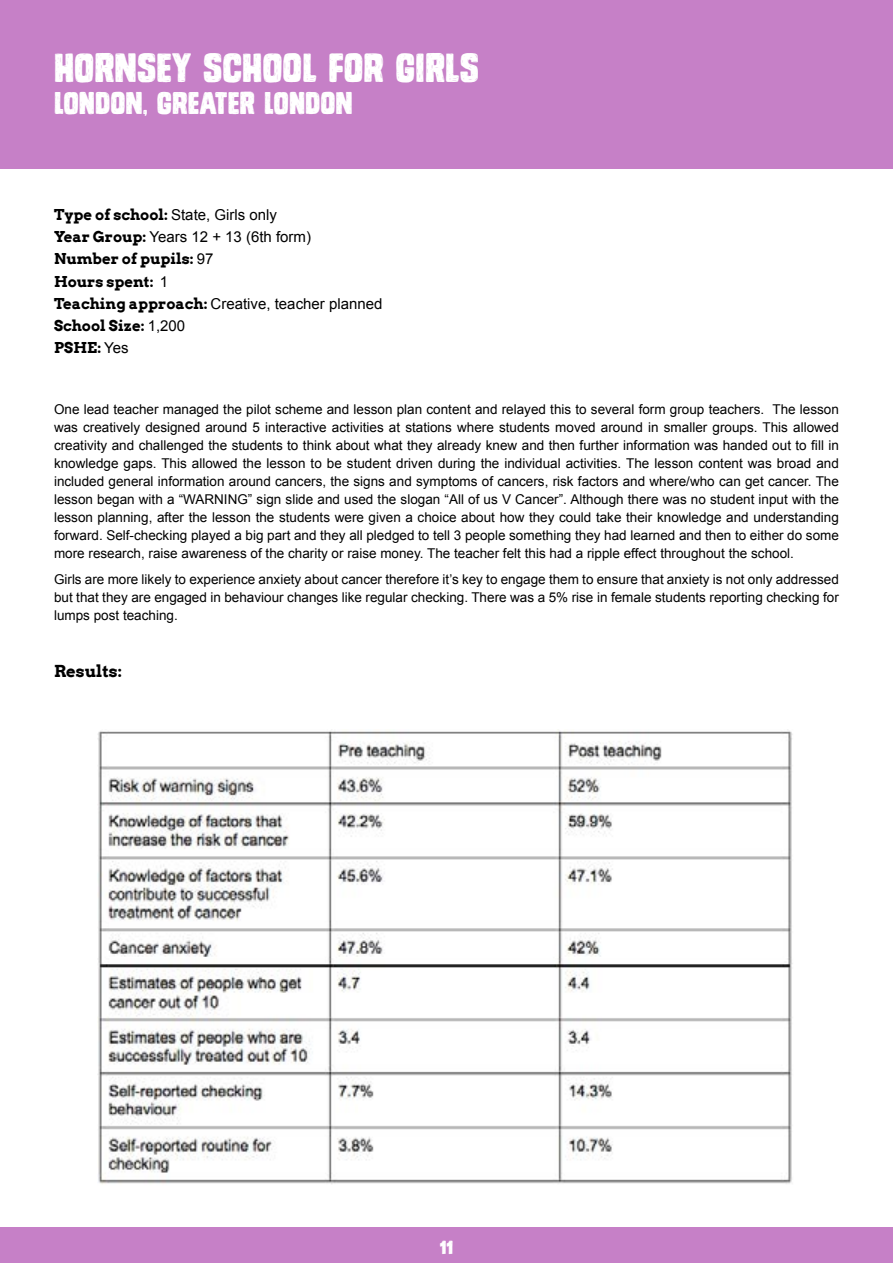
<style>
.page{position:relative;width:893px;height:1263px;background:#fff}
.page>*{position:absolute;margin:0;border:0;box-sizing:border-box;transform-origin:0 0}
.t1{font:39px "Monstro";color:#fff}
.t2{font:30px "Monstro";color:#fff}
.t3{font:18px "Monstro";color:#fff}
.t4{font:700 16.5px "Arvo";color:#000}
.t5{font:15px/22.2px "Arial";color:#000}
.t6{font:700 15px/22.2px "Arvo";color:#000}
.t7{font:13.5px/18px "Arial";color:#000;text-align:justify}
.s1{font-family:"Arvo";font-weight:700}
.s2{font-family:"Arial";font-weight:400}
</style>
<div class="page">
<div style="left:0;top:0;width:893px;height:169px;background:#c680c7"></div>
<div style="left:0;top:1228px;width:893px;height:35px;background:#c680c7"></div>
<img style="left:98px;top:729px;width:695px;height:455px">
<h1 class="t1" style="left:54px;top:47px;width:425px">HORNSEY SCHOOL FOR GIRLS</h1>
<h2 class="t2" style="left:54px;top:87px;width:300px">LONDON, GREATER LONDON</h2>
<p class="t5" style="left:54px;top:204px;width:259px"><span class="s1">Type of school:</span> State, Girls only<br><span class="s1">Year Group:</span> Years 12 + 13 (6th form)</p>
<p class="t6" style="left:54px;top:248px;width:161px">Number of pupils: <span class="s2">97<br></span>Hours spent: <span class="s2">1</span></p>
<p class="t5" style="left:54px;top:293px;width:330px"><span class="s1">Teaching approach:</span> Creative, teacher planned</p>
<p class="t6" style="left:54px;top:314px;width:133px">School Size: <span class="s2">1,200<br></span>PSHE: <span class="s2">Yes</span></p>
<p class="t7" style="left:54px;top:400px;width:786px">One lead teacher managed the pilot scheme and lesson plan content and relayed this to several form group teachers. The lesson was creatively designed around 5 interactive activities at stations where students moved around in smaller groups. This allowed creativity and challenged the students to think about what they already knew and then further information was handed out to fill in knowledge gaps. This allowed the lesson to be student driven during the individual activities. The lesson content was broad and included general information around cancers, the signs and symptoms of cancers, risk factors and where/who can get cancer. The lesson began with a “WARNING” sign slide and used the slogan “All of us V Cancer”. Although there was no student input with the lesson planning, after the lesson the students were given a choice about how they could take their knowledge and understanding forward. Self-checking played a big part and they all pledged to tell 3 people something they had learned and then to either do some more research, raise awareness of the charity or raise money. The teacher felt this had a ripple effect throughout the school.</p>
<p class="t7" style="left:54px;top:570px;width:786px">Girls are more likely to experience anxiety about cancer therefore it’s key to engage them to ensure that anxiety is not only addressed but that they are engaged in behaviour changes like regular checking. There was a 5% rise in female students reporting checking for lumps post teaching.</p>
<p class="t4" style="left:54px;top:661px;width:70px">Results:</p>
<h3 class="t3" style="left:440px;top:1238px;width:15px">11</h3>
</div>
